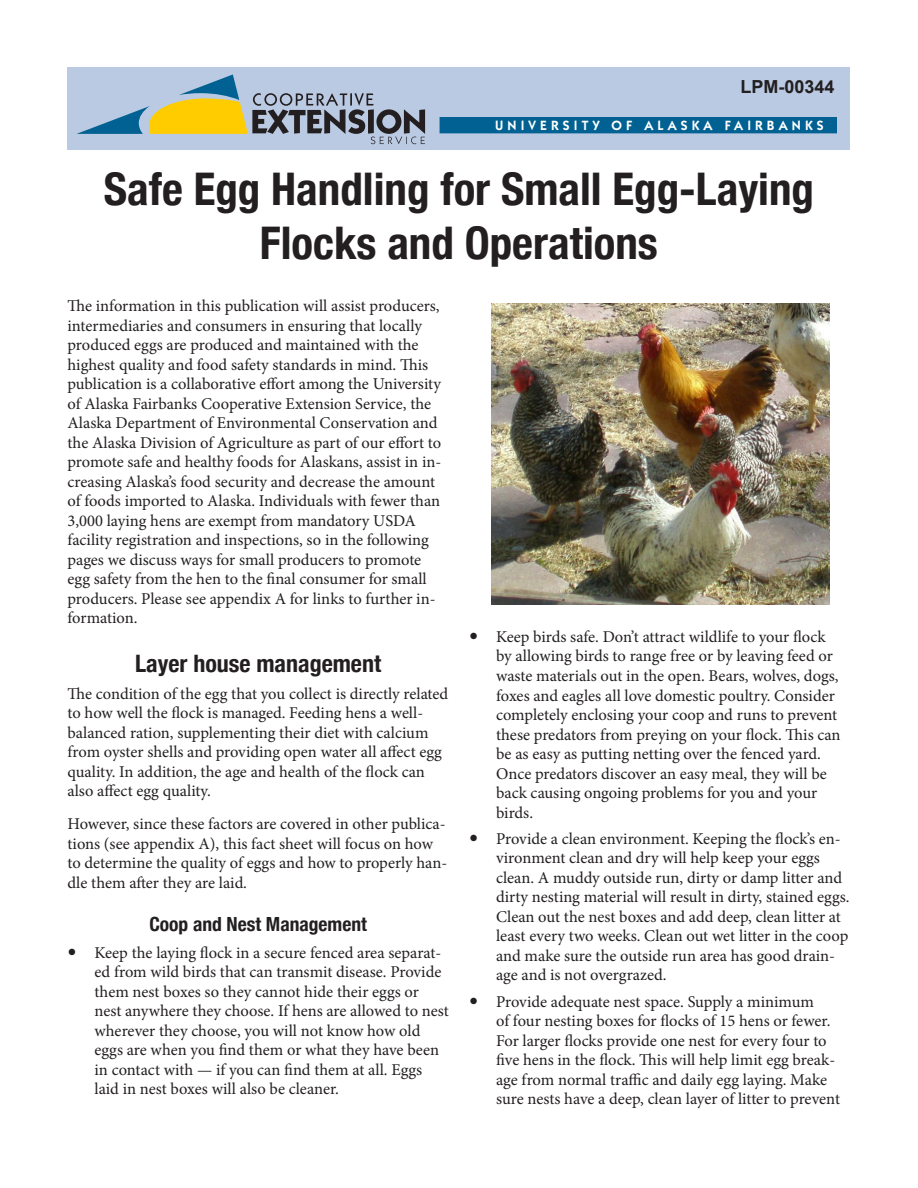
<style>
.page{position:relative;width:918px;height:1188px;background:#fff}
.page>*{position:absolute;margin:0;border:0;box-sizing:border-box;transform-origin:0 0}
.Heading{font:700 condensed 45px/54px "Helvetica Neue";color:#231f20;text-align:center}
.Heading-2{font:700 condensed 24px "Helvetica Neue";color:#231f20}
.Subhead_1{font:700 condensed 19.5px "Helvetica Neue";color:#231f20}
.t1{font:700 18px "Arial";color:#231f20}
.Body_text{font:16.5px/19.5px "Minion Pro";color:#231f20}
.Subhead_1-2{font:600 13.5px "Itc Kabel";letter-spacing:.31em;color:#fff}
</style>
<div class="page">
<img style="left:492px;top:304px;width:338px;height:300px">
<div style="left:68px;top:68px;width:782px;height:82px;background:#bacae3"></div>
<div style="left:440px;top:117px;width:397px;height:16px;background:#006192"></div>
<svg style="left:77px;top:74px;width:348px;height:70px"></svg>
<p class="t1" style="left:740px;top:75px;width:96px">LPM-00344</p>
<p class="Subhead_1-2" style="left:495px;top:117px;width:330px">UNIVERSITY OF ALASKA FAIRBANKS</p>
<p class="Heading" style="left:104px;top:159px;width:712px">Safe Egg Handling for Small Egg-Laying<br>Flocks and Operations</p>
<p class="Body_text" style="left:68px;top:297px;width:375px">The information in this publication will assist producers, intermediaries and consumers in ensuring that locally produced eggs are produced and maintained with the highest quality and food safety standards in mind. This publication is a collaborative effort among the University of Alaska Fairbanks Cooperative Extension Service, the Alaska Department of Environmental Conservation and the Alaska Division of Agriculture as part of our effort to promote safe and healthy foods for Alaskans, assist in in&shy;creasing Alaska’s food security and decrease the amount of foods imported to Alaska. Individuals with fewer than 3,000 laying hens are exempt from mandatory USDA facility registration and inspections, so in the following pages we discuss ways for small producers to promote egg safety from the hen to the final consumer for small producers. Please see appendix A for links to further in&shy;formation.</p>
<p class="Heading-2" style="left:135px;top:644px;width:248px">Layer house management</p>
<p class="Body_text" style="left:68px;top:684px;width:382px">The condition of the egg that you collect is directly related to how well the flock is managed. Feeding hens a well&shy;balanced ration, supplementing their diet with calcium from oyster shells and providing open water all affect egg quality. In addition, the age and health of the flock can also affect egg quality.</p>
<p class="Body_text" style="left:68px;top:814px;width:381px">However, since these factors are covered in other publica&shy;tions (see appendix A), this fact sheet will focus on how to determine the quality of eggs and how to properly han&shy;dle them after they are laid.</p>
<p class="Subhead_1" style="left:149px;top:908px;width:219px">Coop and Nest Management</p>
<p class="Body_text" style="left:94px;top:943px;width:356px">Keep the laying flock in a secure fenced area separat&shy;ed from wild birds that can transmit disease. Provide them nest boxes so they cannot hide their eggs or nest anywhere they choose. If hens are allowed to nest wherever they choose, you will not know how old eggs are when you find them or what they have been in contact with — if you can find them at all. Eggs laid in nest boxes will also be cleaner.</p>
<p class="Body_text" style="left:496px;top:627px;width:346px">Keep birds safe. Don’t attract wildlife to your flock by allowing birds to range free or by leaving feed or waste materials out in the open. Bears, wolves, dogs, foxes and eagles all love domestic poultry. Consider completely enclosing your coop and runs to prevent these predators from preying on your flock. This can be as easy as putting netting over the fenced yard.<br>Once predators discover an easy meal, they will be back causing ongoing problems for you and your birds.</p>
<p class="Body_text" style="left:496px;top:829px;width:355px">Provide a clean environment. Keeping the flock’s en&shy;vironment clean and dry will help keep your eggs clean. A muddy outside run, dirty or damp litter and dirty nesting material will result in dirty, stained eggs.<br>Clean out the nest boxes and add deep, clean litter at least every two weeks. Clean out wet litter in the coop and make sure the outside run area has good drain&shy;age and is not overgrazed.</p>
<p class="Body_text" style="left:496px;top:992px;width:345px">Provide adequate nest space. Supply a minimum<br>of four nesting boxes for flocks of 15 hens or fewer.<br>For larger flocks provide one nest for every four to five hens in the flock. This will help limit egg break&shy;age from normal traffic and daily egg laying. Make sure nests have a deep, clean layer of litter to prevent</p>
</div>
